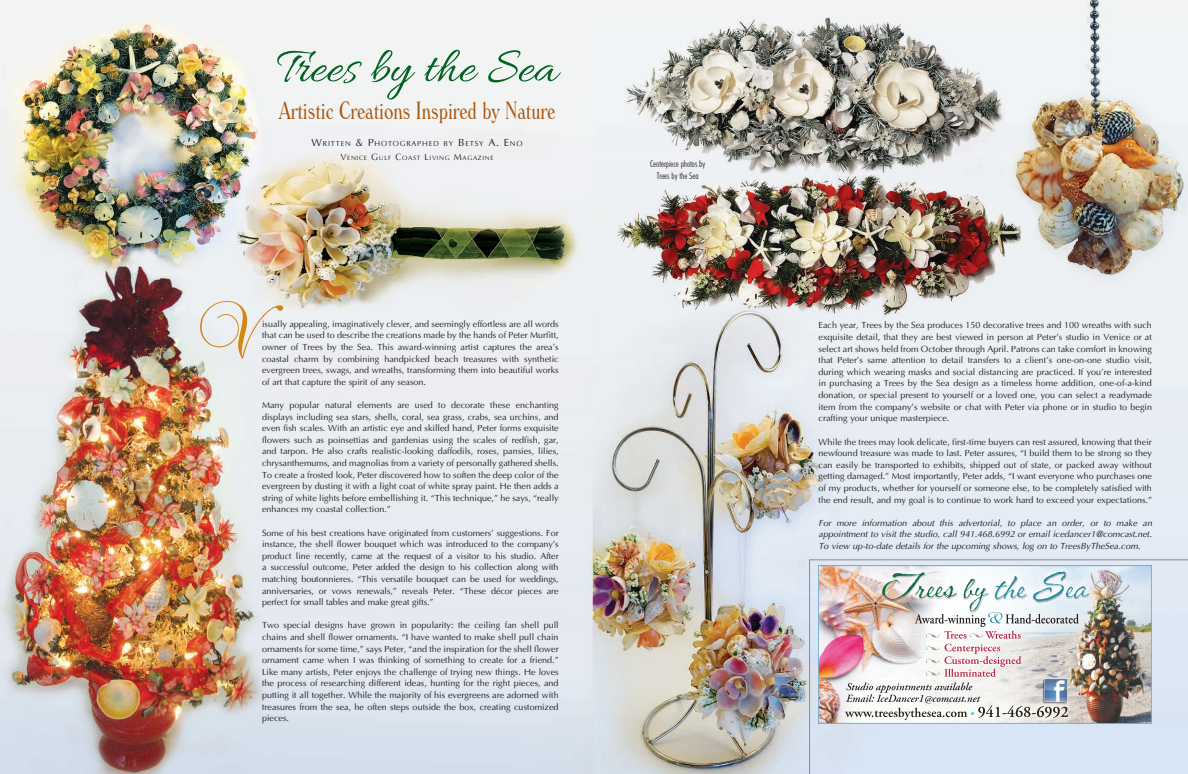
<style>
.page{position:relative;width:1188px;height:774px;background:#fff}
.page>*{position:absolute;margin:0;border:0;box-sizing:border-box;transform-origin:0 0}
.t1{font:51.2px "Allura";color:#036323}
.t2{font:300 condensed 24.2px "Windsor BT";color:#ab560e;scale:.91 1}
.t3{font:9px/11.6px "Ottawa Plain";color:#231f20;text-align:justify}
.t4{font:italic 9px/11.6px "Ottawa";color:#231f20;text-align:justify}
.t5{font:300 condensed 9px/11.6px "Futura BT";color:#231f20;text-align:center}
.t6{font:7.3px "Ottawa Plain";letter-spacing:.105em;color:#231f20}
.t7{font:6.3px "Ottawa Plain";letter-spacing:.105em;color:#231f20}
.s1{font-size:10.5px}
.s2{font-size:9px}
</style>
<div class="page">
<img style="left:0;top:0;width:1188px;height:774px">
<img style="left:809px;top:560px;width:379px;height:214px">
<div style="left:200px;top:301px;width:83px;height:58px;background:#edf0f2"></div>
<h1 class="t1" style="left:277px;top:39px;width:282px">Trees by the Sea</h1>
<p class="t6" style="left:312px;top:139px;width:213px"><span class="s1">W</span>RITTEN <span class="s1">&amp; P</span>HOTOGRAPHED BY <span class="s1">B</span>ETSY <span class="s1">A. E</span>NO</p>
<p class="t7" style="left:341px;top:154px;width:154px"><span class="s2">V</span>ENICE <span class="s2">G</span>ULF <span class="s2">C</span>OAST <span class="s2">L</span>IVING <span class="s2">M</span>AGAZINE</p>
<h2 class="t2" style="left:279px;top:95px;width:305px">Artistic Creations Inspired by Nature</h2>
<p class="t3" style="left:262px;top:318px;width:298px">isually appealing, imaginatively clever, and seemingly effortless are all words that can be used to describe the creations made by the hands of Peter Murfitt, owner of Trees by the Sea. This award-winning artist captures the area’s coastal charm by combining handpicked beach treasures with synthetic evergreen trees, swags, and wreaths, transforming them into beautiful works of art that capture the spirit of any season.</p>
<p class="t3" style="left:262px;top:399px;width:298px">Many popular natural elements are used to decorate these enchanting displays including sea stars, shells, coral, sea grass, crabs, sea urchins, and even fish scales. With an artistic eye and skilled hand, Peter forms exquisite flowers such as poinsettias and gardenias using the scales of redfish, gar, and tarpon. He also crafts realistic-looking daffodils, roses, pansies, lilies, chrysanthemums, and magnolias from a variety of personally gathered shells.<br>To create a frosted look, Peter discovered how to soften the deep color of the evergreen by dusting it with a light coat of white spray paint. He then adds a string of white lights before embellishing it. “This technique,” he says, “really enhances my coastal collection.”</p>
<p class="t3" style="left:262px;top:527px;width:298px">Some of his best creations have originated from customers’ suggestions. For instance, the shell flower bouquet which was introduced to the company’s product line recently, came at the request of a visitor to his studio. After a successful outcome, Peter added the design to his collection along with matching boutonnieres. “This versatile bouquet can be used for weddings, anniversaries, or vows renewals,” reveals Peter. “These décor pieces are perfect for small tables and make great gifts.”</p>
<p class="t3" style="left:262px;top:620px;width:298px">Two special designs have grown in popularity: the ceiling fan shell pull chains and shell flower ornaments. “I have wanted to make shell pull chain ornaments for some time,” says Peter, “and the inspiration for the shell flower ornament came when I was thinking of something to create for a friend.” Like many artists, Peter enjoys the challenge of trying new things. He loves the process of researching different ideas, hunting for the right pieces, and putting it all together. While the majority of his evergreens are adorned with treasures from the sea, he often steps outside the box, creating customized pieces.</p>
<p class="t5" style="left:650px;top:158px;width:56px">Centerpiece photos by<br>Trees by the Sea</p>
<p class="t3" style="left:819px;top:320px;width:335px">Each year, Trees by the Sea produces 150 decorative trees and 100 wreaths with such exquisite detail, that they are best viewed in person at Peter’s studio in Venice or at select art shows held from October through April. Patrons can take comfort in knowing that Peter’s same attention to detail transfers to a client’s one-on-one studio visit, during which wearing masks and social distancing are practiced. If you’re interested in purchasing a Trees by the Sea design as a timeless home addition, one-of-a-kind donation, or special present to yourself or a loved one, you can select a readymade item from the company’s website or chat with Peter via phone or in studio to begin crafting your unique masterpiece.</p>
<p class="t3" style="left:819px;top:436px;width:335px">While the trees may look delicate, first-time buyers can rest assured, knowing that their newfound treasure was made to last. Peter assures, “I build them to be strong so they can easily be transported to exhibits, shipped out of state, or packed away without getting damaged.” Most importantly, Peter adds, “I want everyone who purchases one of my products, whether for yourself or someone else, to be completely satisfied with the end result, and my goal is to continue to work hard to exceed your expectations.”</p>
<p class="t4" style="left:819px;top:517px;width:335px">For more information about this advertorial, to place an order, or to make an appointment to visit the studio, call 941.468.6992 or email icedancer1@comcast.net.<br>To view up-to-date details for the upcoming shows, log on to TreesByTheSea.com.</p>
</div>
